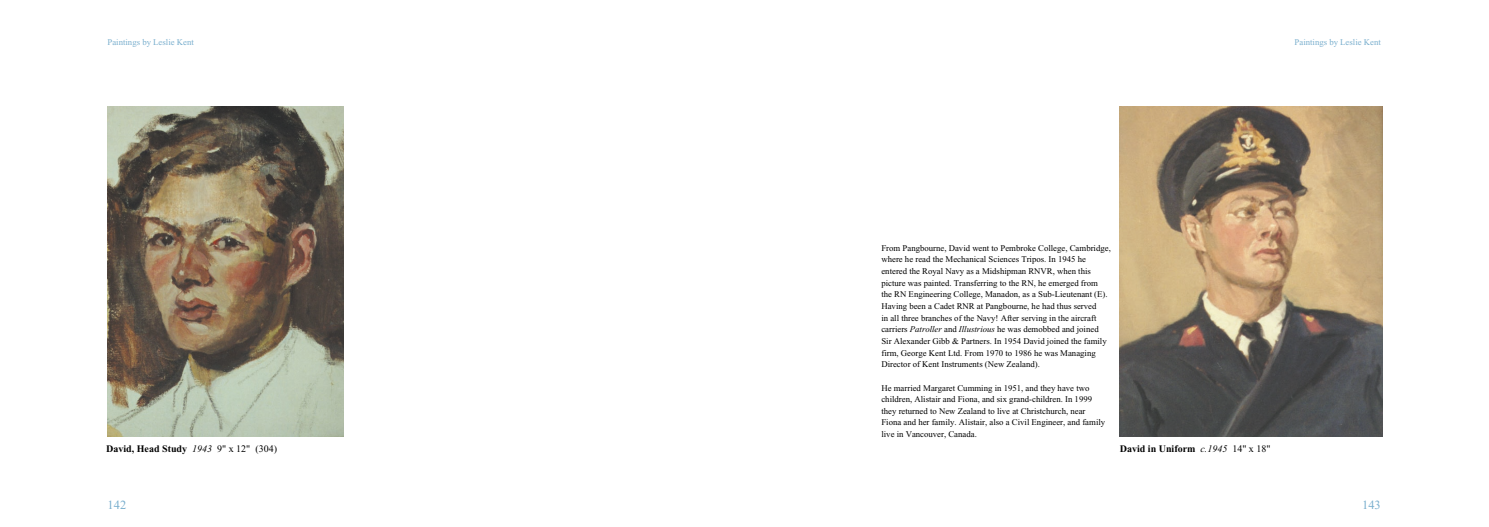
<style>
.page{position:relative;width:1489px;height:527px;background:#fff}
.page>*{position:absolute;margin:0;border:0;box-sizing:border-box;transform-origin:0 0}
.t1{font:12.5px "Times New Roman";color:#7aafce}
.t2{font:700 10px "Times New Roman";color:#000}
.t3{font:8.75px/11.6px "Times New Roman";color:#000}
.t4{font:8.75px "Times New Roman";color:#7aafce}
.s1{font-style:italic}
.s2{font-weight:400;font-style:italic}
.s3{font-weight:400}
</style>
<div class="page">
<img style="left:1120px;top:107px;width:262px;height:329px">
<img style="left:107px;top:106px;width:237px;height:330px">
<p class="t4" style="left:108px;top:39px;width:88px">Paintings by Leslie Kent</p>
<p class="t4" style="left:1294px;top:39px;width:88px">Paintings by Leslie Kent</p>
<p class="t3" style="left:881px;top:243px;width:231px">From Pangbourne, David went to Pembroke College, Cambridge, where he read the Mechanical Sciences Tripos. In 1945 he entered the Royal Navy as a Midshipman RNVR, when this picture was painted. Transferring to the RN, he emerged from<br>the RN Engineering College, Manadon, as a Sub-Lieutenant (E).<br>Having been a Cadet RNR at Pangbourne, he had thus served<br>in all three branches of the Navy! After serving in the aircraft carriers <span class="s1">Patroller</span> and <span class="s1">Illustrious</span> he was demobbed and joined Sir Alexander Gibb &amp; Partners. In 1954 David joined the family firm, George Kent Ltd. From 1970 to 1986 he was Managing Director of Kent Instruments (New Zealand).</p>
<p class="t3" style="left:881px;top:382px;width:225px">He married Margaret Cumming in 1951, and they have two children, Alistair and Fiona, and six grand-children. In 1999 they returned to New Zealand to live at Christchurch, near Fiona and her family. Alistair, also a Civil Engineer, and family live in Vancouver, Canada.</p>
<p class="t2" style="left:106px;top:445px;width:172px">David, Head Study <span class="s2">1943</span> <span class="s3">9" x 12" (304)</span></p>
<p class="t2" style="left:1120px;top:445px;width:152px">David in Uniform <span class="s2">c.1945</span> <span class="s3">14" x 18"</span></p>
<h1 class="t1" style="left:108px;top:500px;width:20px">142</h1>
<h1 class="t1" style="left:1362px;top:500px;width:20px">143</h1>
</div>
